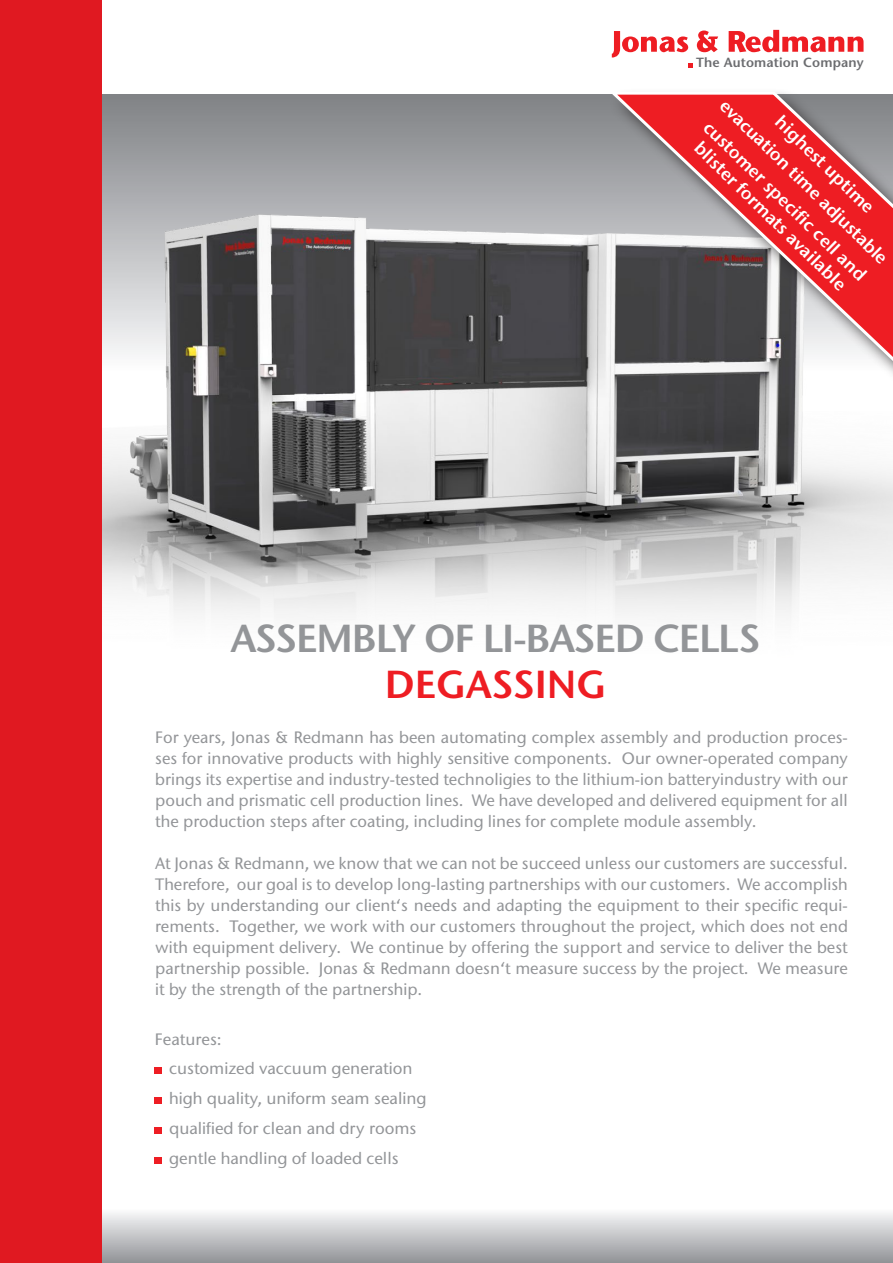
<style>
.page{position:relative;width:893px;height:1263px;background:#fff}
.page>*{position:absolute;margin:0;border:0;box-sizing:border-box;transform-origin:0 0}
.t1{font:600 39px "Stone Sans ITC Std";letter-spacing:-.025em;color:#939598}
.t2{font:600 39px "Stone Sans ITC Std";color:#ee1d23}
.t3{font:600 18px/21px "Stone Sans ITC Std";color:#fff;text-align:center}
.t4{font:500 16.5px/21px "Stone Sans ITC Std";color:#939598;text-align:justify}
.t5{font:600 13.35px "Stone Sans";letter-spacing:.01em;color:#6c6d70}
</style>
<div class="page">
<img style="left:101px;top:66px;width:792px;height:687px">
<div style="left:0;top:1208px;width:893px;height:55px;background:linear-gradient(to bottom,#fcfdfd,#919296)"></div>
<svg style="left:729px;top:30px;width:134px;height:22px"></svg>
<svg style="left:612px;top:31px;width:106px;height:36px"></svg>
<div style="left:155px;top:1067px;width:7px;height:7px;background:#ee1d23"></div>
<div style="left:155px;top:1097px;width:7px;height:7px;background:#ee1d23"></div>
<div style="left:155px;top:1127px;width:7px;height:7px;background:#ee1d23"></div>
<div style="left:155px;top:1157px;width:7px;height:7px;background:#ee1d23"></div>
<div style="left:0;top:0;width:101px;height:1263px;background:#e01921"></div>
<div style="left:608px;top:88px;width:285px;height:311px;background:#231f20;opacity:.75"></div>
<svg style="left:606px;top:89px;width:287px;height:291px;background:#b2686c"></svg>
<p class="t5" style="left:696px;top:55px;width:169px">The Automation Company</p>
<p class="t3" style="left:730px;top:95px;width:228px;rotate:44deg">evacuation time adjustable</p>
<p class="t3" style="left:786px;top:111px;width:132px;rotate:44deg">highest uptime</p>
<p class="t3" style="left:714px;top:117px;width:221px;rotate:44deg">customer specifi c cell and blister formats available</p>
<p class="t1" style="left:230px;top:613px;width:531px">ASSEMBLY OF LI-BASED CELLS</p>
<p class="t2" style="left:385px;top:660px;width:222px">DEGASSING</p>
<p class="t4" style="left:155px;top:726px;width:694px">For years, Jonas &amp; Redmann has been automating complex assembly and production proces&shy;ses for innovative products with highly sensitive components. Our owner-operated company brings its expertise and industry-tested technoligies to the lithium-ion batteryindustry with our pouch and prismatic cell production lines. We have developed and delivered equipment for all the production steps after coating, including lines for complete module assembly.</p>
<p class="t4" style="left:155px;top:852px;width:694px">At Jonas &amp; Redmann, we know that we can not be succeed unless our customers are successful.<br>Therefore, our goal is to develop long-lasting partnerships with our customers. We accomplish this by understanding our client‘s needs and adapting the equipment to their specific requi&shy;rements. Together, we work with our customers throughout the project, which does not end with equipment delivery. We continue by offering the support and service to deliver the best partnership possible. Jonas &amp; Redmann doesn‘t measure success by the project. We measure it by the strength of the partnership.</p>
<p class="t4" style="left:155px;top:1028px;width:68px">Features:</p>
<p class="t4" style="left:169px;top:1058px;width:245px">customized vaccuum generation</p>
<p class="t4" style="left:169px;top:1088px;width:259px">high quality, uniform seam sealing</p>
<p class="t4" style="left:169px;top:1118px;width:249px">qualified for clean and dry rooms</p>
<p class="t4" style="left:169px;top:1148px;width:231px">gentle handling of loaded cells</p>
</div>
